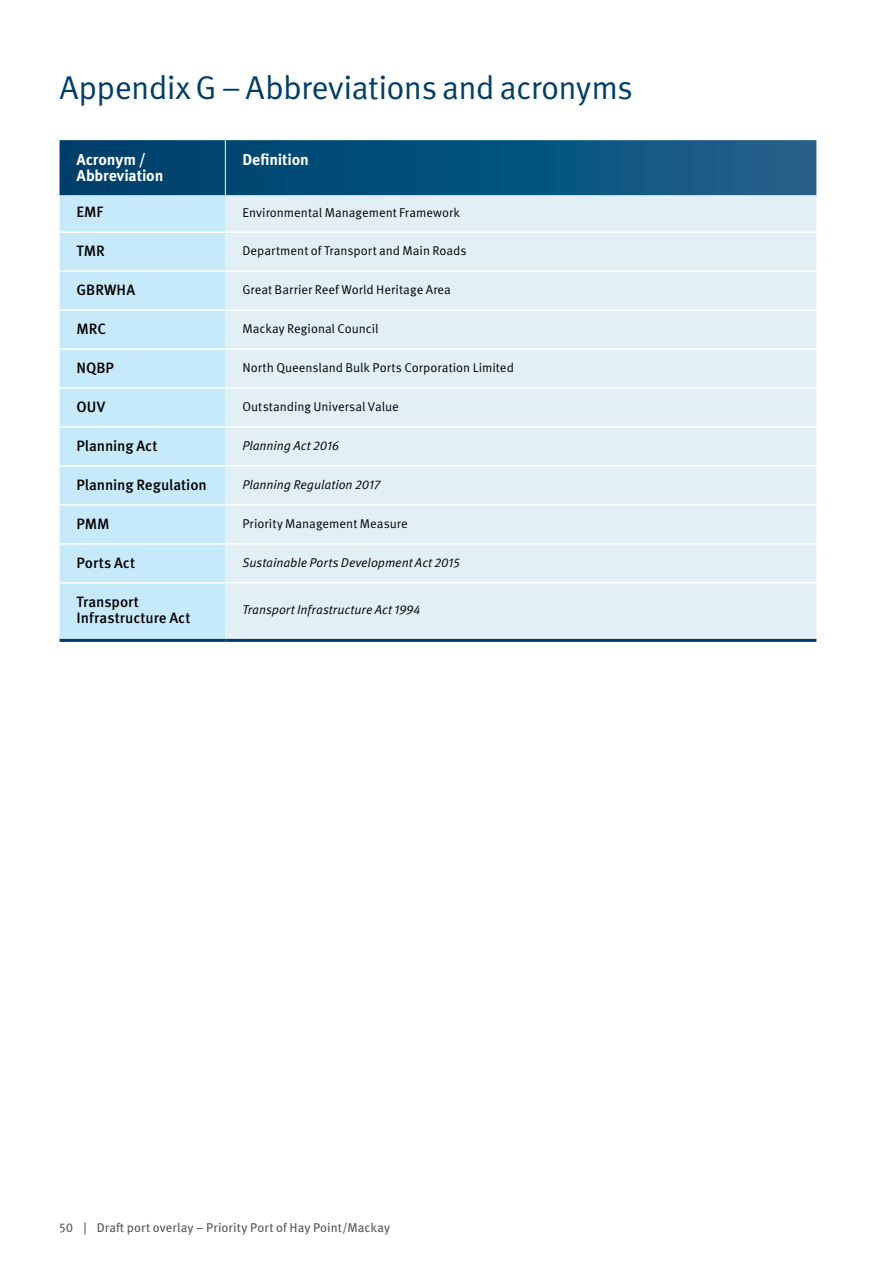
<style>
.page{position:relative;width:893px;height:1263px;background:#fff}
.page>*{position:absolute;margin:0;border:0;box-sizing:border-box;transform-origin:0 0}
.H1_-_Title{font:33px "Meta OT";letter-spacing:-.02em;color:#003e69}
.Table_Headers{font:700 15.75px/16.5px "Meta OT";letter-spacing:-.01em;color:#fff}
.Table_Side_Head{font:500 15px/16.5px "Meta OT";color:#000}
.Table_copy{font:12.75px "Meta OT Norm";color:#000}
.Table_copy-2{font:12.75px "Meta OT Norm Ita";letter-spacing:-.005em;color:#000}
.t1{font:12.75px "Meta OT";letter-spacing:.01em;color:#58595b}
</style>
<div class="page">
<svg style="left:60px;top:140px;width:756px;height:55px;background:#09507b"></svg>
<div style="left:60px;top:195px;width:165px;height:444px;background:#c7eafb"></div>
<div style="left:225px;top:195px;width:591px;height:444px;background:#e2eff5"></div>
<div style="left:60px;top:233px;width:165px;height:349px;background:#c7eafb"></div>
<div style="left:225px;top:233px;width:591px;height:349px;background:#e2eff5"></div>
<hr style="left:60px;top:639px;width:165px;height:3px;background:#003e69">
<hr style="left:225px;top:639px;width:591px;height:3px;background:#003e69">
<hr style="left:60px;top:231px;width:165px;height:2px;background:#fff">
<hr style="left:225px;top:231px;width:591px;height:2px;background:#fff">
<hr style="left:60px;top:270px;width:165px;height:2px;background:#fff">
<hr style="left:225px;top:270px;width:591px;height:2px;background:#fff">
<hr style="left:60px;top:309px;width:165px;height:2px;background:#fff">
<hr style="left:225px;top:309px;width:591px;height:2px;background:#fff">
<hr style="left:60px;top:348px;width:165px;height:2px;background:#fff">
<hr style="left:225px;top:348px;width:591px;height:2px;background:#fff">
<hr style="left:60px;top:387px;width:165px;height:2px;background:#fff">
<hr style="left:225px;top:387px;width:591px;height:2px;background:#fff">
<hr style="left:60px;top:426px;width:165px;height:2px;background:#fff">
<hr style="left:225px;top:426px;width:591px;height:2px;background:#fff">
<hr style="left:60px;top:465px;width:165px;height:2px;background:#fff">
<hr style="left:225px;top:465px;width:591px;height:2px;background:#fff">
<hr style="left:60px;top:504px;width:165px;height:2px;background:#fff">
<hr style="left:225px;top:504px;width:591px;height:2px;background:#fff">
<hr style="left:60px;top:543px;width:165px;height:2px;background:#fff">
<hr style="left:225px;top:543px;width:591px;height:2px;background:#fff">
<hr style="left:60px;top:582px;width:165px;height:2px;background:#fff">
<hr style="left:225px;top:582px;width:591px;height:2px;background:#fff">
<hr style="left:225px;top:140px;width:1px;height:55px;background:#fff">
<hr style="left:892px;top:0;width:1px;height:1263px;background:#003e69">
<p class="H1_-_Title" style="left:60px;top:68px;width:575px">Appendix G – Abbreviations and acronyms</p>
<p class="Table_Headers" style="left:77px;top:151px;width:88px">Acronym /<br>Abbreviation</p>
<p class="Table_Headers" style="left:242px;top:151px;width:68px">Definition</p>
<p class="Table_Side_Head" style="left:77px;top:204px;width:28px">EMF</p>
<p class="Table_copy" style="left:242px;top:204px;width:219px">Environmental Management Framework</p>
<p class="Table_Side_Head" style="left:77px;top:243px;width:30px">TMR</p>
<p class="Table_copy" style="left:242px;top:243px;width:226px">Department of Transport and Main Roads</p>
<p class="Table_Side_Head" style="left:77px;top:282px;width:60px">GBRWHA</p>
<p class="Table_copy" style="left:242px;top:282px;width:210px">Great Barrier Reef World Heritage Area</p>
<p class="Table_Side_Head" style="left:77px;top:321px;width:31px">MRC</p>
<p class="Table_copy" style="left:242px;top:321px;width:138px">Mackay Regional Council</p>
<p class="Table_Side_Head" style="left:77px;top:360px;width:39px">NQBP</p>
<p class="Table_copy" style="left:242px;top:360px;width:273px">North Queensland Bulk Ports Corporation Limited</p>
<p class="Table_Side_Head" style="left:77px;top:399px;width:30px">OUV</p>
<p class="Table_copy" style="left:242px;top:399px;width:158px">Outstanding Universal Value</p>
<p class="Table_Side_Head" style="left:77px;top:438px;width:82px">Planning Act</p>
<p class="Table_copy-2" style="left:242px;top:438px;width:98px">Planning Act 2016</p>
<p class="Table_Side_Head" style="left:77px;top:477px;width:132px">Planning Regulation</p>
<p class="Table_copy-2" style="left:242px;top:477px;width:139px">Planning Regulation 2017</p>
<p class="Table_Side_Head" style="left:77px;top:516px;width:35px">PMM</p>
<p class="Table_copy" style="left:242px;top:516px;width:167px">Priority Management Measure</p>
<p class="Table_Side_Head" style="left:77px;top:555px;width:60px">Ports Act</p>
<p class="Table_copy-2" style="left:242px;top:555px;width:219px">Sustainable Ports Development Act 2015</p>
<p class="Table_Side_Head" style="left:77px;top:594px;width:115px">Transport<br>Infrastructure Act</p>
<p class="Table_copy-2" style="left:242px;top:602px;width:179px">Transport Infrastructure Act 1994</p>
<p class="t1" style="left:60px;top:1220px;width:332px">50 | Draft port overlay – Priority Port of Hay Point/Mackay</p>
</div>
